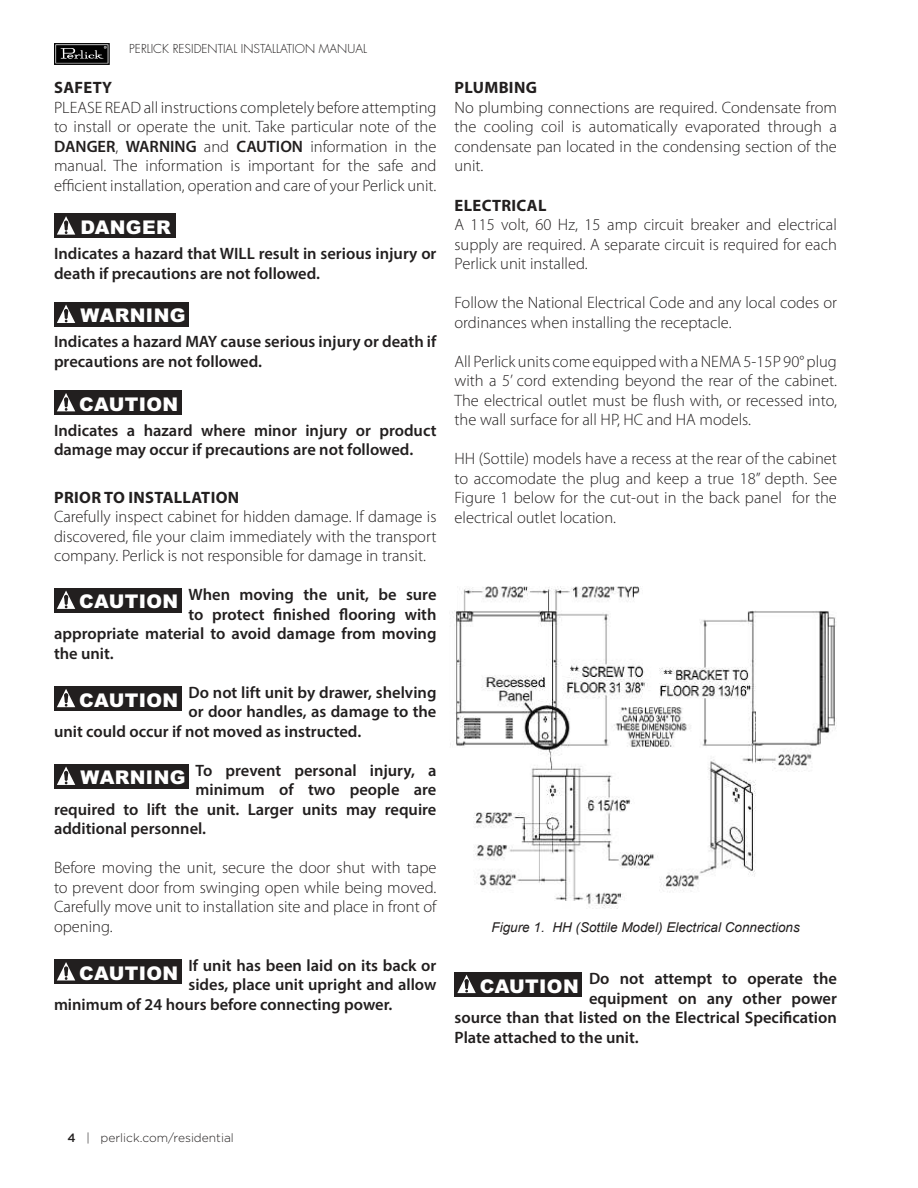
<style>
.page{position:relative;width:918px;height:1188px;background:#fff}
.page>*{position:absolute;margin:0;border:0;box-sizing:border-box;transform-origin:0 0}
.t1{font:900 18.9px "Arial";letter-spacing:.02em;color:#fff}
.t2{font:300 16.5px/19.5px "Myriad Pro";color:#221f1f;text-align:justify}
.t3{font:600 16.5px/19.5px "Myriad Pro";color:#221f1f}
.t4{font:700 16.5px "Myriad Pro";letter-spacing:.02em;color:#221f1f}
.t5{font:italic 13.5px "Arial";color:#221f1f}
.t6{font:300 12px "Futura Std";color:#221f1f}
.t7{font:300 12px "Gotham";color:#221f1f}
.s1{font-weight:600}
.s2{font-family:"Arial";font-weight:900;font-size:18.9px;color:#fff}
.s3{font-weight:500}
</style>
<div class="page">
<svg style="left:54px;top:43px;width:56px;height:22px"></svg>
<div style="left:54px;top:214px;width:122px;height:24px;background:#221f1f"></div>
<svg style="left:57px;top:216px;width:18px;height:19px"></svg>
<div style="left:54px;top:302px;width:135px;height:25px;background:#221f1f"></div>
<svg style="left:57px;top:305px;width:18px;height:18px"></svg>
<div style="left:54px;top:390px;width:128px;height:25px;background:#221f1f"></div>
<svg style="left:57px;top:411px;width:19px;height:1px"></svg>
<svg style="left:57px;top:393px;width:18px;height:18px"></svg>
<div style="left:54px;top:588px;width:128px;height:25px;background:#221f1f"></div>
<svg style="left:57px;top:590px;width:18px;height:19px"></svg>
<div style="left:54px;top:686px;width:128px;height:25px;background:#221f1f"></div>
<svg style="left:57px;top:707px;width:18px;height:1px"></svg>
<svg style="left:57px;top:689px;width:18px;height:18px"></svg>
<div style="left:54px;top:764px;width:135px;height:25px;background:#221f1f"></div>
<svg style="left:57px;top:767px;width:18px;height:18px"></svg>
<div style="left:54px;top:959px;width:128px;height:25px;background:#221f1f"></div>
<svg style="left:57px;top:980px;width:19px;height:1px"></svg>
<svg style="left:57px;top:962px;width:18px;height:18px"></svg>
<div style="left:455px;top:972px;width:127px;height:25px;background:#221f1f"></div>
<svg style="left:457px;top:974px;width:19px;height:20px"></svg>
<svg style="left:457px;top:975px;width:19px;height:18px"></svg>
<img style="left:450px;top:586px;width:386px;height:323px">
<p class="t6" style="left:129px;top:42px;width:239px">PERLICK RESIDENTIAL INSTALLATION MANUAL</p>
<p class="t4" style="left:54px;top:81px;width:60px">SAFETY</p>
<p class="t2" style="left:54px;top:99px;width:384px">PLEASE READ all instructions completely before attempting to install or operate the unit. Take particular note of the <span class="s1">DANGER</span>, <span class="s1">WARNING</span> and <span class="s1">CAUTION</span> information in the manual. The information is important for the safe and efficient installation, operation and care of your Perlick unit.</p>
<p class="t1" style="left:81px;top:216px;width:92px">DANGER</p>
<p class="t3" style="left:54px;top:245px;width:384px">Indicates a hazard that WILL result in serious injury or death if precautions are not followed.</p>
<p class="t1" style="left:81px;top:305px;width:107px">WARNING</p>
<p class="t3" style="left:54px;top:334px;width:384px">Indicates a hazard MAY cause serious injury or death if precautions are not followed.</p>
<p class="t1" style="left:79px;top:393px;width:101px">CAUTION</p>
<p class="t3" style="left:54px;top:422px;width:384px">Indicates a hazard where minor injury or product damage may occur if precautions are not followed.</p>
<p class="t4" style="left:54px;top:491px;width:187px">PRIOR TO INSTALLATION</p>
<p class="t2" style="left:54px;top:509px;width:384px">Carefully inspect cabinet for hidden damage. If damage is discovered, file your claim immediately with the transport company. Perlick is not responsible for damage in transit.</p>
<p class="t3" style="left:189px;top:587px;width:250px">When moving the unit, be sure</p>
<p class="t3" style="left:189px;top:606px;width:249px">to protect finished flooring with</p>
<p class="t3" style="left:54px;top:626px;width:384px">appropriate material to avoid damage from moving</p>
<p class="t3" style="left:54px;top:645px;width:61px">the unit.</p>
<p class="t3" style="left:189px;top:684px;width:249px">Do not lift unit by drawer, shelving</p>
<p class="t3" style="left:189px;top:704px;width:249px">or door handles, as damage to the</p>
<p class="t3" style="left:54px;top:723px;width:309px">unit could occur if not moved as instructed.</p>
<p class="t3" style="left:196px;top:762px;width:242px">To prevent personal injury, a</p>
<p class="t3" style="left:196px;top:782px;width:242px">minimum of two people are</p>
<p class="t3" style="left:54px;top:801px;width:384px">required to lift the unit. Larger units may require</p>
<p class="t3" style="left:54px;top:821px;width:154px">additional personnel.</p>
<p class="t2" style="left:54px;top:860px;width:384px">Before moving the unit, secure the door shut with tape to prevent door from swinging open while being moved.<br>Carefully move unit to installation site and place in front of opening.</p>
<p class="t3" style="left:189px;top:957px;width:249px">If unit has been laid on its back or</p>
<p class="t3" style="left:189px;top:977px;width:250px">sides, place unit upright and allow</p>
<p class="t3" style="left:54px;top:996px;width:340px">minimum of 24 hours before connecting power.</p>
<p class="t1" style="left:79px;top:591px;width:101px">CAUTION</p>
<p class="t1" style="left:79px;top:689px;width:101px">CAUTION</p>
<p class="t1" style="left:81px;top:767px;width:107px">WARNING</p>
<p class="t1" style="left:79px;top:962px;width:101px">CAUTION</p>
<p class="t4" style="left:455px;top:81px;width:84px">PLUMBING</p>
<p class="t2" style="left:455px;top:99px;width:384px">No plumbing connections are required. Condensate from the cooling coil is automatically evaporated through a condensate pan located in the condensing section of the unit.</p>
<p class="t4" style="left:455px;top:199px;width:93px">ELECTRICAL</p>
<p class="t2" style="left:455px;top:216px;width:384px">A 115 volt, 60 Hz, 15 amp circuit breaker and electrical supply are required. A separate circuit is required for each Perlick unit installed.</p>
<p class="t2" style="left:455px;top:294px;width:384px">Follow the National Electrical Code and any local codes or ordinances when installing the receptacle.</p>
<p class="t2" style="left:455px;top:353px;width:384px">All Perlick units come equipped with a NEMA 5-15P 90° plug with a 5’ cord extending beyond the rear of the cabinet.<br>The electrical outlet must be flush with, or recessed into, the wall surface for all HP, HC and HA models.</p>
<p class="t2" style="left:455px;top:450px;width:384px">HH (Sottile) models have a recess at the rear of the cabinet to accomodate the plug and keep a true 18” depth. See Figure 1 below for the cut-out in the back panel for the electrical outlet location.</p>
<p class="t5" style="left:492px;top:923px;width:310px">Figure 1. HH (Sottile Model) Electrical Connections</p>
<p class="t3" style="left:480px;top:970px;width:359px"><span class="s2">CAUTION</span> Do not attempt to operate the</p>
<p class="t3" style="left:589px;top:990px;width:249px">equipment on any other power</p>
<p class="t3" style="left:454px;top:1009px;width:384px">source than that listed on the Electrical Specification</p>
<p class="t3" style="left:454px;top:1029px;width:186px">Plate attached to the unit.</p>
<p class="t7" style="left:67px;top:1132px;width:168px"><span class="s3">4</span> | perlick.com/residential</p>
</div>
